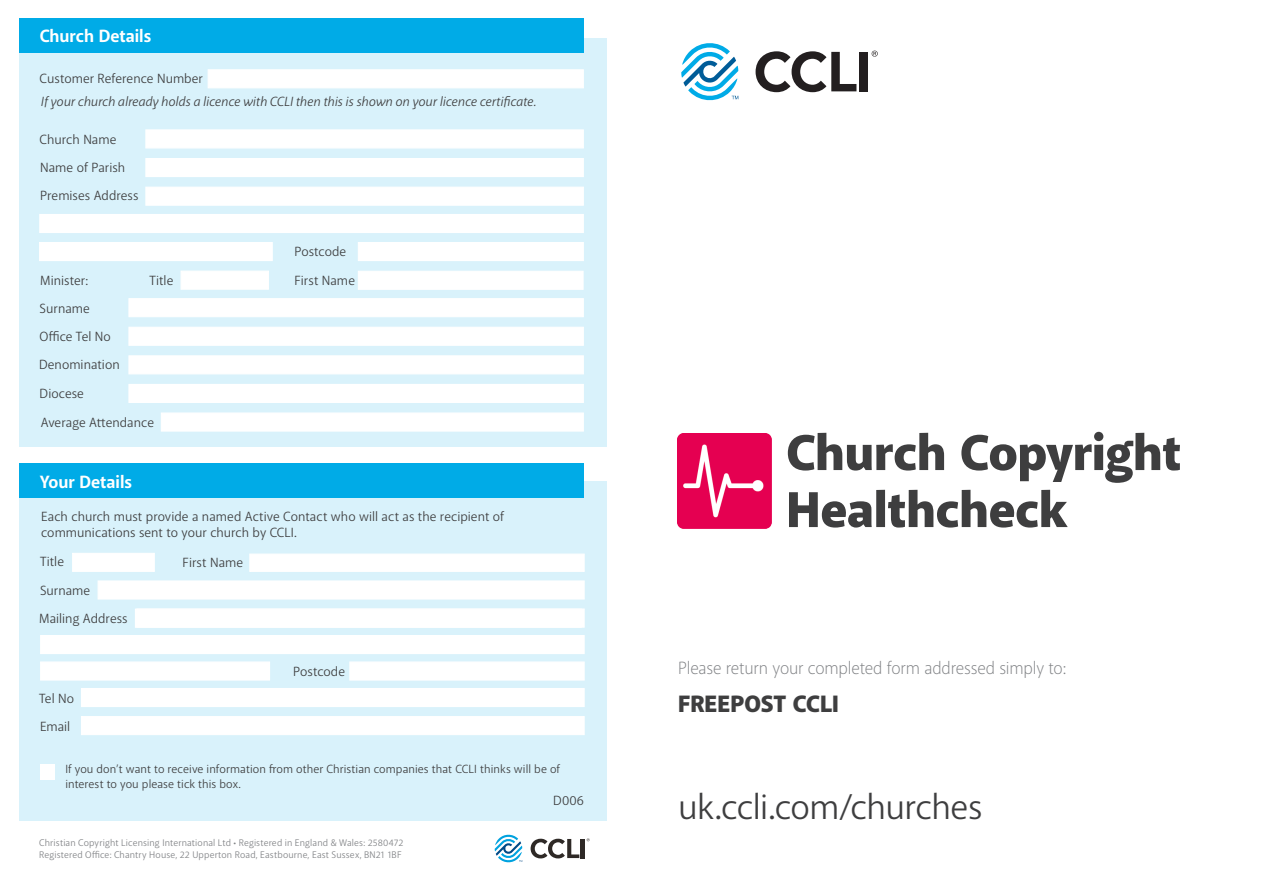
<style>
.page{position:relative;width:1263px;height:893px;background:#fff}
.page>*{position:absolute;margin:0;border:0;box-sizing:border-box;transform-origin:0 0}
.document_name{font:900 51px/57px "Akagi Pro";letter-spacing:-.005em;color:#3e3e3f}
.front_page_web_addre{font:36px "Akagi Pro";letter-spacing:-.02em;color:#3e3e3f}
.front_page_heading{font:900 24px "Akagi Pro";letter-spacing:-.005em;color:#3e3e3f}
.frontpage_light_grey{font:300 18px "Akagi Pro";letter-spacing:-.015em;color:#808285;scale:.96 1}
.did_you_know{font:700 18px "Akagi Pro";color:#fff}
.form_label{font:13.5px/16.2px "Akagi Pro";color:#3e3e3f}
.body{font:italic 13.5px "Akagi Pro";letter-spacing:.005em;color:#3e3e3f}
.body-2{font:13.5px "Akagi Pro";color:#3e3e3f}
.body-3{font:12px/15px "Akagi Pro";letter-spacing:.005em;color:#3e3e3f}
.footer_address{font:9.75px/11.7px "Akagi Pro";letter-spacing:.015em;color:#808285}
</style>
<div class="page">
<div style="left:20px;top:481px;width:587px;height:340px;background:#d9f2fb"></div>
<img style="left:677px;top:434px;width:94px;height:94px">
<div style="left:20px;top:38px;width:587px;height:408px;background:#d9f2fb"></div>
<div style="left:145px;top:187px;width:439px;height:19px;background:#fff"></div>
<div style="left:145px;top:129px;width:439px;height:19px;background:#fff;border:1px solid #fff"></div>
<div style="left:145px;top:158px;width:439px;height:19px;background:#fff"></div>
<div style="left:39px;top:214px;width:545px;height:19px;background:#fff"></div>
<div style="left:358px;top:242px;width:226px;height:19px;background:#fff"></div>
<div style="left:39px;top:242px;width:234px;height:19px;background:#fff"></div>
<div style="left:358px;top:271px;width:226px;height:19px;background:#fff"></div>
<div style="left:181px;top:271px;width:88px;height:19px;background:#fff"></div>
<div style="left:128px;top:355px;width:456px;height:19px;background:#fff"></div>
<div style="left:128px;top:384px;width:456px;height:19px;background:#fff"></div>
<div style="left:128px;top:327px;width:456px;height:19px;background:#fff"></div>
<div style="left:128px;top:298px;width:456px;height:19px;background:#fff"></div>
<div style="left:161px;top:412px;width:423px;height:20px;background:#fff;border:1px solid #fff"></div>
<div style="left:249px;top:554px;width:336px;height:18px;background:#fff"></div>
<div style="left:72px;top:553px;width:83px;height:19px;background:#fff"></div>
<div style="left:98px;top:580px;width:487px;height:20px;background:#fff;border:1px solid #fff"></div>
<div style="left:136px;top:608px;width:449px;height:20px;background:#fff;border:1px solid #fff"></div>
<div style="left:135px;top:609px;width:447px;height:19px;background:#fff"></div>
<div style="left:40px;top:635px;width:545px;height:19px;background:#fff"></div>
<div style="left:349px;top:661px;width:236px;height:20px;background:#fff;border:1px solid #fff"></div>
<div style="left:40px;top:661px;width:230px;height:20px;background:#fff;border:1px solid #fff"></div>
<div style="left:81px;top:688px;width:504px;height:19px;background:#fff"></div>
<div style="left:81px;top:716px;width:504px;height:19px;background:#fff"></div>
<div style="left:208px;top:69px;width:376px;height:19px;background:#fff"></div>
<div style="left:40px;top:764px;width:15px;height:16px;background:#fff"></div>
<hr style="left:581px;top:839px;width:4px;height:19px;background:#2e2926">
<svg style="left:531px;top:839px;width:48px;height:19px"></svg>
<svg style="left:495px;top:834px;width:27px;height:29px"></svg>
<div style="left:860px;top:52px;width:8px;height:39px;background:#231f20"></div>
<svg style="left:755px;top:51px;width:101px;height:41px"></svg>
<svg style="left:681px;top:43px;width:57px;height:58px"></svg>
<svg style="left:872px;top:51px;width:6px;height:6px"></svg>
<div style="left:20px;top:18px;width:564px;height:34px;background:#00abe7"></div>
<div style="left:20px;top:464px;width:564px;height:34px;background:#00abe7"></div>
<p class="did_you_know" style="left:40px;top:25px;width:113px">Church Details</p>
<p class="form_label" style="left:40px;top:71px;width:165px">Customer Reference Number</p>
<p class="body" style="left:41px;top:93px;width:497px">If your church already holds a licence with CCLI then this is shown on your licence certificate.</p>
<p class="form_label" style="left:40px;top:132px;width:78px">Church Name</p>
<p class="form_label" style="left:40px;top:160px;width:86px">Name of Parish</p>
<p class="form_label" style="left:40px;top:188px;width:100px">Premises Address</p>
<p class="form_label" style="left:40px;top:272px;width:49px">Minister:</p>
<p class="form_label" style="left:40px;top:300px;width:52px">Surname</p>
<p class="form_label" style="left:40px;top:328px;width:73px">Office Tel No</p>
<p class="form_label" style="left:39px;top:356px;width:82px">Denomination</p>
<p class="form_label" style="left:40px;top:385px;width:46px">Diocese</p>
<p class="form_label" style="left:294px;top:244px;width:53px">Postcode</p>
<p class="form_label" style="left:149px;top:272px;width:26px">Title</p>
<p class="form_label" style="left:294px;top:272px;width:62px">First Name</p>
<p class="form_label" style="left:41px;top:415px;width:115px">Average Attendance</p>
<p class="did_you_know" style="left:40px;top:471px;width:94px">Your Details</p>
<p class="form_label" style="left:41px;top:509px;width:464px">Each church must provide a named Active Contact who will act as the recipient of communications sent to your church by CCLI.</p>
<p class="form_label" style="left:40px;top:554px;width:26px">Title</p>
<p class="form_label" style="left:183px;top:554px;width:62px">First Name</p>
<p class="form_label" style="left:40px;top:582px;width:52px">Surname</p>
<p class="form_label" style="left:39px;top:611px;width:90px">Mailing Address</p>
<p class="form_label" style="left:39px;top:690px;width:36px">Tel No</p>
<p class="form_label" style="left:40px;top:718px;width:32px">Email</p>
<p class="form_label" style="left:293px;top:664px;width:53px">Postcode</p>
<p class="body-3" style="left:65px;top:762px;width:496px">If you don’t want to receive information from other Christian companies that CCLI thinks will be of interest to you please tick this box.</p>
<p class="footer_address" style="left:39px;top:837px;width:366px">Christian Copyright Licensing International Ltd • Registered in England &amp; Wales: 2580472<br>Registered Office: Chantry House, 22 Upperton Road, Eastbourne, East Sussex, BN21 1BF</p>
<p class="body-2" style="left:553px;top:793px;width:32px">D006</p>
<p class="document_name" style="left:786px;top:426px;width:396px">Church Copyright<br>Healthcheck</p>
<p class="frontpage_light_grey" style="left:678px;top:657px;width:405px">Please return your completed form addressed simply to:</p>
<p class="front_page_heading" style="left:678px;top:689px;width:162px">FREEPOST CCLI</p>
<p class="front_page_web_addre" style="left:678px;top:785px;width:306px">uk.ccli.com/churches</p>
</div>
